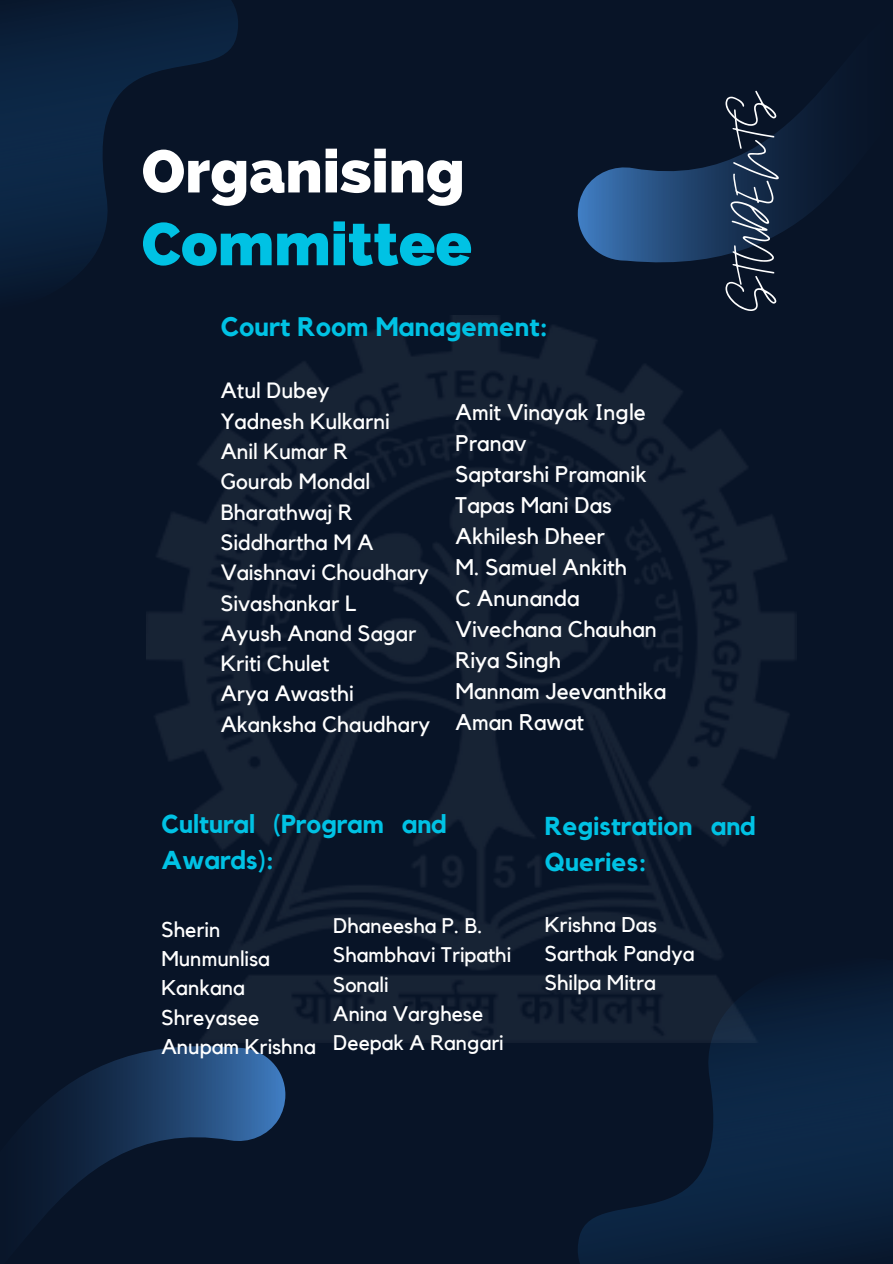
<style>
.page{position:relative;width:893px;height:1264px;background:#fff}
.page>*{position:absolute;margin:0;border:0;box-sizing:border-box;transform-origin:0 0}
.t1{font:63px "Moon Time";color:#fff}
.t2{font:800 60px "Raleway";color:#fff}
.t3{font:800 60px "Raleway";color:#00c2e4}
.t4{font:700 26.7px "Kollektif";color:#00c2e4}
.t5{font:700 25.8px/36px "Kollektif";color:#00c2e4}
.t6{font:22.65px "Kollektif";color:#fff}
.t7{font:22.05px "Kollektif";color:#fff}
.t8{font:21.3px "Kollektif";color:#fff}
.t9{font:21.15px "Kollektif";color:#fff}
</style>
<div class="page">
<div style="left:0;top:0;width:892px;height:1263px;background:#081427"></div>
<svg style="left:577px;top:88px;width:247px;height:175px"></svg>
<svg style="left:40px;top:1042px;width:245px;height:178px"></svg>
<svg style="left:0;top:0;width:238px;height:284px"></svg>
<svg style="left:561px;top:977px;width:331px;height:286px"></svg>
<img style="left:147px;top:315px;width:649px;height:727px">
<p class="t2" style="left:142px;top:136px;width:324px">Organising</p>
<p class="t3" style="left:142px;top:209px;width:332px">Committee</p>
<h2 class="t4" style="left:221px;top:314px;width:329px">Court Room Management:</h2>
<h2 class="t7" style="left:221px;top:380px;width:110px">Atul Dubey</h2>
<h3 class="t7" style="left:221px;top:411px;width:171px">Yadnesh Kulkarni</h3>
<p class="t7" style="left:221px;top:441px;width:129px">Anil Kumar R</p>
<p class="t7" style="left:221px;top:471px;width:151px">Gourab Mondal</p>
<p class="t7" style="left:221px;top:502px;width:134px">Bharathwaj R</p>
<p class="t7" style="left:221px;top:532px;width:154px">Siddhartha M A</p>
<p class="t7" style="left:221px;top:562px;width:210px">Vaishnavi Choudhary</p>
<p class="t7" style="left:221px;top:592px;width:137px">Sivashankar L</p>
<p class="t7" style="left:221px;top:623px;width:197px">Ayush Anand Sagar</p>
<p class="t7" style="left:221px;top:653px;width:110px">Kriti Chulet</p>
<p class="t7" style="left:221px;top:683px;width:135px">Arya Awasthi</p>
<p class="t7" style="left:221px;top:714px;width:211px">Akanksha Chaudhary</p>
<p class="t6" style="left:455px;top:401px;width:192px">Amit Vinayak Ingle</p>
<p class="t6" style="left:455px;top:432px;width:73px">Pranav</p>
<p class="t6" style="left:455px;top:464px;width:193px">Saptarshi Pramanik</p>
<p class="t6" style="left:455px;top:495px;width:158px">Tapas Mani Das</p>
<p class="t6" style="left:455px;top:526px;width:151px">Akhilesh Dheer</p>
<p class="t6" style="left:455px;top:557px;width:173px">M. Samuel Ankith</p>
<p class="t6" style="left:455px;top:588px;width:126px">C Anunanda</p>
<p class="t6" style="left:455px;top:619px;width:203px">Vivechana Chauhan</p>
<p class="t6" style="left:455px;top:650px;width:107px">Riya Singh</p>
<p class="t6" style="left:455px;top:681px;width:212px">Mannam Jeevanthika</p>
<p class="t6" style="left:455px;top:712px;width:130px">Aman Rawat</p>
<h1 class="t1" style="left:715px;top:311px;width:222px;rotate:-90deg">STUDENTS</h1>
<p class="t5" style="left:161px;top:807px;width:287px">Cultural (Program and<br>Awards):</p>
<p class="t8" style="left:161px;top:919px;width:61px">Sherin</p>
<p class="t8" style="left:161px;top:948px;width:110px">Munmunlisa</p>
<h3 class="t8" style="left:161px;top:978px;width:85px">Kankana</h3>
<p class="t8" style="left:161px;top:1007px;width:100px">Shreyasee</p>
<p class="t8" style="left:161px;top:1036px;width:156px">Anupam Krishna</p>
<p class="t9" style="left:333px;top:916px;width:151px">Dhaneesha P. B.</p>
<p class="t9" style="left:333px;top:945px;width:179px">Shambhavi Tripathi</p>
<p class="t9" style="left:333px;top:974px;width:57px">Sonali</p>
<p class="t9" style="left:333px;top:1003px;width:151px">Anina Varghese</p>
<p class="t9" style="left:333px;top:1033px;width:172px">Deepak A Rangari</p>
<p class="t5" style="left:544px;top:809px;width:212px">Registration and<br>Queries:</p>
<p class="t8" style="left:544px;top:914px;width:114px">Krishna Das</p>
<h3 class="t8" style="left:544px;top:943px;width:151px">Sarthak Pandya</h3>
<p class="t8" style="left:544px;top:973px;width:113px">Shilpa Mitra</p>
</div>
